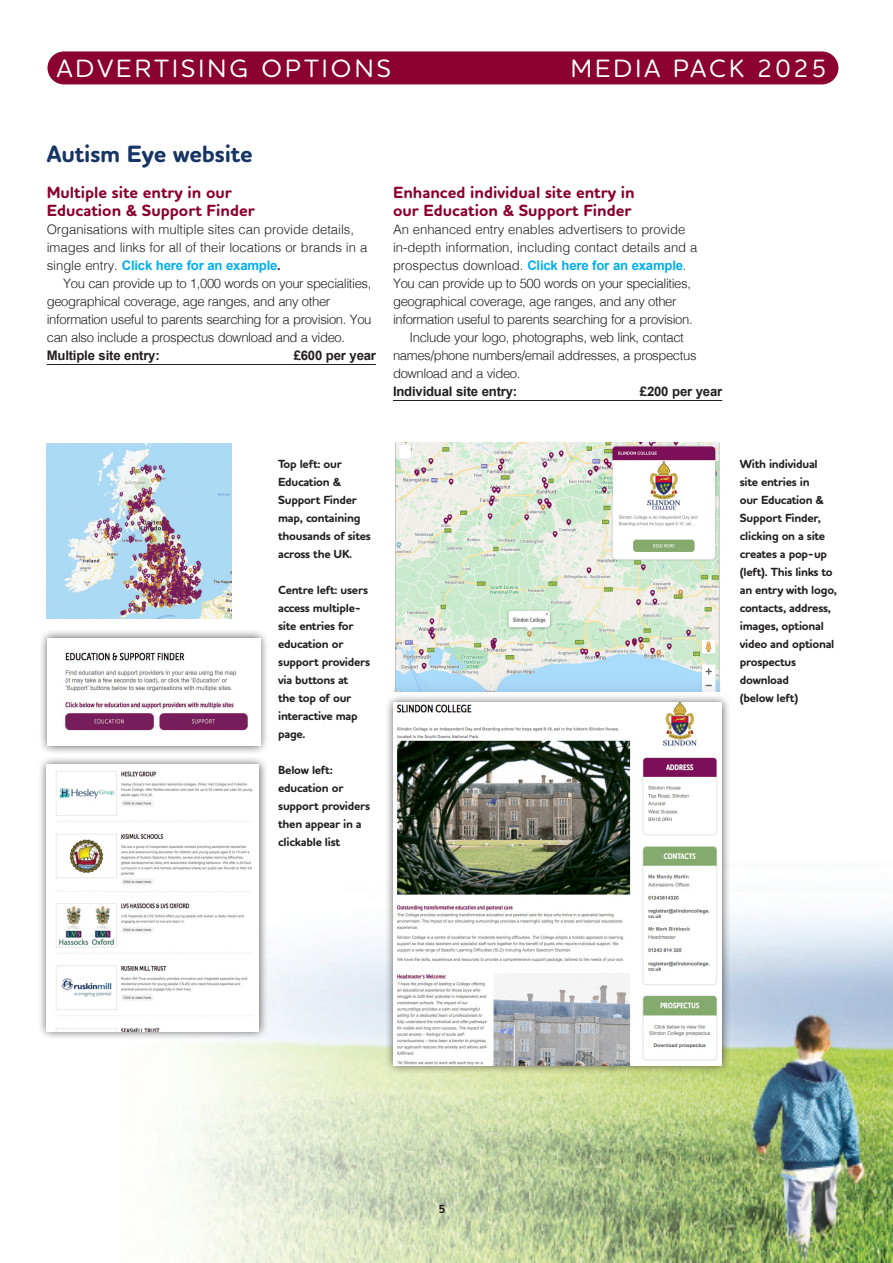
<style>
.page{position:relative;width:893px;height:1263px;background:#fff}
.page>*{position:absolute;margin:0;border:0;box-sizing:border-box;transform-origin:0 0}
.t1{font:500 25.5px "Houschka Rounded";letter-spacing:.125em;color:#fff}
.X_HEAD{font:700 24px "Houschka Rounded";letter-spacing:-.005em;color:#163565}
.Body_Copy{font:700 16.5px/18px "Houschka Rounded";color:#8b012f}
.Body_Copy-2{font:300 13.2px/18px "Helvetica";letter-spacing:-.03em;color:#231f20}
.Body_Copy-3{font:300 13.2px/18px "Helvetica";letter-spacing:-.005em;color:#231f20}
.Body_Copy-4{font:700 13.2px "Arial";letter-spacing:-.015em;color:#231f20}
.t2{font:700 12px/18px "Houschka Rounded";letter-spacing:-.02em;color:#231f20}
.s1{font-family:"Arial";font-weight:700;color:#00aeef}
.s2{font-family:"Arial";font-weight:700}
</style>
<div class="page">
<img style="left:170px;top:915px;width:723px;height:348px">
<hr style="left:47px;top:364px;width:329px;height:1px;background:#231f20">
<img style="left:47px;top:443px;width:184px;height:175px">
<div style="left:38px;top:629px;width:231px;height:126px;background:#231f20;opacity:.75"></div>
<img style="left:47px;top:638px;width:213px;height:108px">
<hr style="left:393px;top:400px;width:329px;height:1px;background:#231f20">
<img style="left:393px;top:443px;width:328px;height:248px">
<div style="left:384px;top:694px;width:347px;height:380px;background:#231f20;opacity:.75"></div>
<img style="left:393px;top:703px;width:329px;height:362px">
<div style="left:38px;top:755px;width:230px;height:286px;background:#231f20;opacity:.75"></div>
<img style="left:47px;top:764px;width:212px;height:267px">
<div style="left:47px;top:51px;width:791px;height:33px;background:#8b012f;border-radius:17px"></div>
<p class="t1" style="left:57px;top:51px;width:335px">ADVERTISING OPTIONS</p>
<p class="t1" style="left:571px;top:51px;width:258px">MEDIA PACK 2025</p>
<p class="X_HEAD" style="left:47px;top:138px;width:208px">Autism Eye website</p>
<p class="Body_Copy" style="left:47px;top:184px;width:209px">Multiple site entry in our<br>Education &amp; Support Finder</p>
<p class="Body_Copy-3" style="left:47px;top:219px;width:322px">Organisations with multiple sites can provide details, images and links for all of their locations or brands in a single entry. <span class="s1">Click here for an example</span><span class="s2">.</span></p>
<p class="Body_Copy-2" style="left:47px;top:273px;width:326px;text-indent:17px">You can provide up to 1,000 words on your specialities, geographical coverage, age ranges, and any other information useful to parents searching for a provision. You can also include a prospectus download and a video.</p>
<p class="Body_Copy-4" style="left:47px;top:347px;width:114px">Multiple site entry:</p>
<p class="Body_Copy-4" style="left:294px;top:347px;width:84px">£600 per year</p>
<p class="Body_Copy" style="left:393px;top:184px;width:243px">Enhanced individual site entry in our Education &amp; Support Finder</p>
<p class="Body_Copy-3" style="left:393px;top:219px;width:306px">An enhanced entry enables advertisers to provide in-depth information, including contact details and a prospectus download. <span class="s1">Click here for an example</span>.</p>
<p class="Body_Copy-2" style="left:393px;top:273px;width:301px">You can provide up to 500 words on your specialities, geographical coverage, age ranges, and any other information useful to parents searching for a provision.</p>
<p class="Body_Copy-2" style="left:393px;top:327px;width:305px;text-indent:16px">Include your logo, photographs, web link, contact names/phone numbers/email addresses, a prospectus download and a video.</p>
<p class="Body_Copy-4" style="left:393px;top:383px;width:126px">Individual site entry:</p>
<p class="Body_Copy-4" style="left:640px;top:383px;width:84px">£200 per year</p>
<p class="t2" style="left:278px;top:455px;width:94px">Top left: our<br>Education &amp;<br>Support Finder map, containing thousands of sites across the UK.</p>
<p class="t2" style="left:278px;top:581px;width:94px">Centre left: users access multiple&shy;site entries for education or support providers via buttons at<br>the top of our interactive map page.</p>
<p class="t2" style="left:278px;top:761px;width:94px">Below left: education or support providers then appear in a clickable list</p>
<p class="t2" style="left:740px;top:455px;width:99px">With individual site entries in<br>our Education &amp;<br>Support Finder, clicking on a site creates a pop-up (left). This links to an entry with logo, contacts, address, images, optional video and optional prospectus download<br>(below left)</p>
<p class="t2" style="left:439px;top:1200px;width:9px">5</p>
</div>
